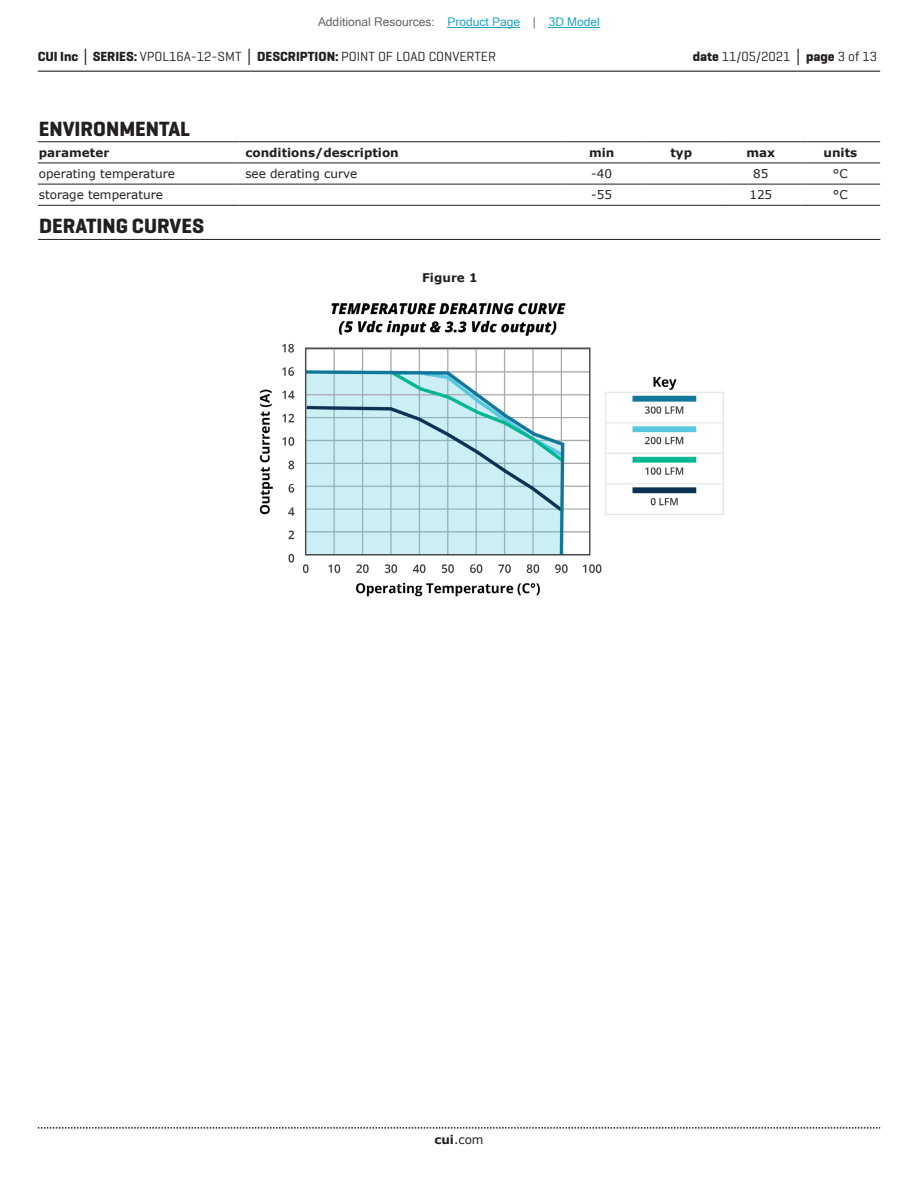
<style>
.page{position:relative;width:918px;height:1188px;background:#fff}
.page>*{position:absolute;margin:0;border:0;box-sizing:border-box;transform-origin:0 0}
.t1{font:700 21px "Geogrotesque";color:#231f20}
.t2{font:13.5px "Geogrotesque";color:#231f20}
.t3{font:12px "Verdana";color:#231f20}
.t4{font:700 12px "Verdana";color:#231f20}
.t5{font:12px "Microsoft Sans Serif";color:#63676b}
.s1{color:#23a4c6}
.s2{font-weight:700}
.s3{font-family:"Verdana";font-weight:700}
</style>
<div class="page">
<hr style="left:38px;top:71px;width:842px;height:1px;background:#231f20">
<svg style="left:38px;top:1127px;width:842px;height:2px"></svg>
<hr style="left:38px;top:141px;width:201px;height:1px;background:#231f20">
<hr style="left:239px;top:141px;width:323px;height:1px;background:#231f20">
<hr style="left:562px;top:141px;width:79px;height:1px;background:#231f20">
<hr style="left:641px;top:141px;width:80px;height:1px;background:#231f20">
<hr style="left:721px;top:141px;width:80px;height:1px;background:#231f20">
<hr style="left:801px;top:141px;width:79px;height:1px;background:#231f20">
<hr style="left:38px;top:163px;width:201px;height:1px;background:#231f20">
<hr style="left:239px;top:163px;width:323px;height:1px;background:#231f20">
<hr style="left:562px;top:163px;width:79px;height:1px;background:#231f20">
<hr style="left:641px;top:163px;width:80px;height:1px;background:#231f20">
<hr style="left:721px;top:163px;width:80px;height:1px;background:#231f20">
<hr style="left:801px;top:163px;width:79px;height:1px;background:#231f20">
<hr style="left:38px;top:184px;width:201px;height:1px;background:#231f20">
<hr style="left:239px;top:184px;width:323px;height:1px;background:#231f20">
<hr style="left:562px;top:184px;width:79px;height:1px;background:#231f20">
<hr style="left:641px;top:184px;width:80px;height:1px;background:#231f20">
<hr style="left:721px;top:184px;width:80px;height:1px;background:#231f20">
<hr style="left:801px;top:184px;width:79px;height:1px;background:#231f20">
<hr style="left:38px;top:205px;width:201px;height:1px;background:#231f20">
<hr style="left:239px;top:205px;width:323px;height:1px;background:#231f20">
<hr style="left:562px;top:205px;width:79px;height:1px;background:#231f20">
<hr style="left:641px;top:205px;width:80px;height:1px;background:#231f20">
<hr style="left:721px;top:205px;width:80px;height:1px;background:#231f20">
<hr style="left:801px;top:205px;width:79px;height:1px;background:#231f20">
<hr style="left:38px;top:239px;width:842px;height:1px;background:#231f20">
<img style="left:259px;top:303px;width:465px;height:293px">
<hr style="left:448px;top:27px;width:72px;height:1px;background:#23a4c6">
<hr style="left:549px;top:27px;width:51px;height:1px;background:#23a4c6">
<p class="t5" style="left:318px;top:15px;width:283px">Additional Resources: <span class="s1">Product Page</span> | <span class="s1">3D Model</span></p>
<p class="t2" style="left:38px;top:48px;width:460px"><span class="s2">CUI Inc</span> <span class="s3">│</span> <span class="s2">SERIES:</span> VPOL16A-12-SMT <span class="s3">│</span> <span class="s2">DESCRIPTION:</span> POINT OF LOAD CONVERTER</p>
<p class="t2" style="left:693px;top:48px;width:186px"><span class="s2">date</span> 11/05/2021 <span class="s3">│</span> <span class="s2">page</span> 3 of 13</p>
<h1 class="t1" style="left:39px;top:116px;width:153px">ENVIRONMENTAL</h1>
<p class="t4" style="left:39px;top:144px;width:72px">parameter</p>
<p class="t4" style="left:245px;top:144px;width:155px">conditions/description</p>
<p class="t4" style="left:589px;top:144px;width:27px">min</p>
<p class="t4" style="left:670px;top:144px;width:23px">typ</p>
<p class="t4" style="left:746px;top:144px;width:30px">max</p>
<p class="t4" style="left:824px;top:144px;width:35px">units</p>
<p class="t3" style="left:39px;top:165px;width:138px">operating temperature</p>
<p class="t3" style="left:245px;top:165px;width:113px">see derating curve</p>
<p class="t3" style="left:591px;top:165px;width:22px">-40</p>
<p class="t3" style="left:753px;top:165px;width:17px">85</p>
<p class="t3" style="left:833px;top:165px;width:16px">°C</p>
<p class="t3" style="left:39px;top:187px;width:126px">storage temperature</p>
<p class="t3" style="left:591px;top:187px;width:22px">-55</p>
<p class="t3" style="left:749px;top:187px;width:24px">125</p>
<p class="t3" style="left:833px;top:187px;width:16px">°C</p>
<h1 class="t1" style="left:39px;top:213px;width:167px">DERATING CURVES</h1>
<p class="t4" style="left:422px;top:269px;width:57px">Figure 1</p>
<p class="t3" style="left:434px;top:1131px;width:51px"><span class="s2">cui</span>.com</p>
</div>
